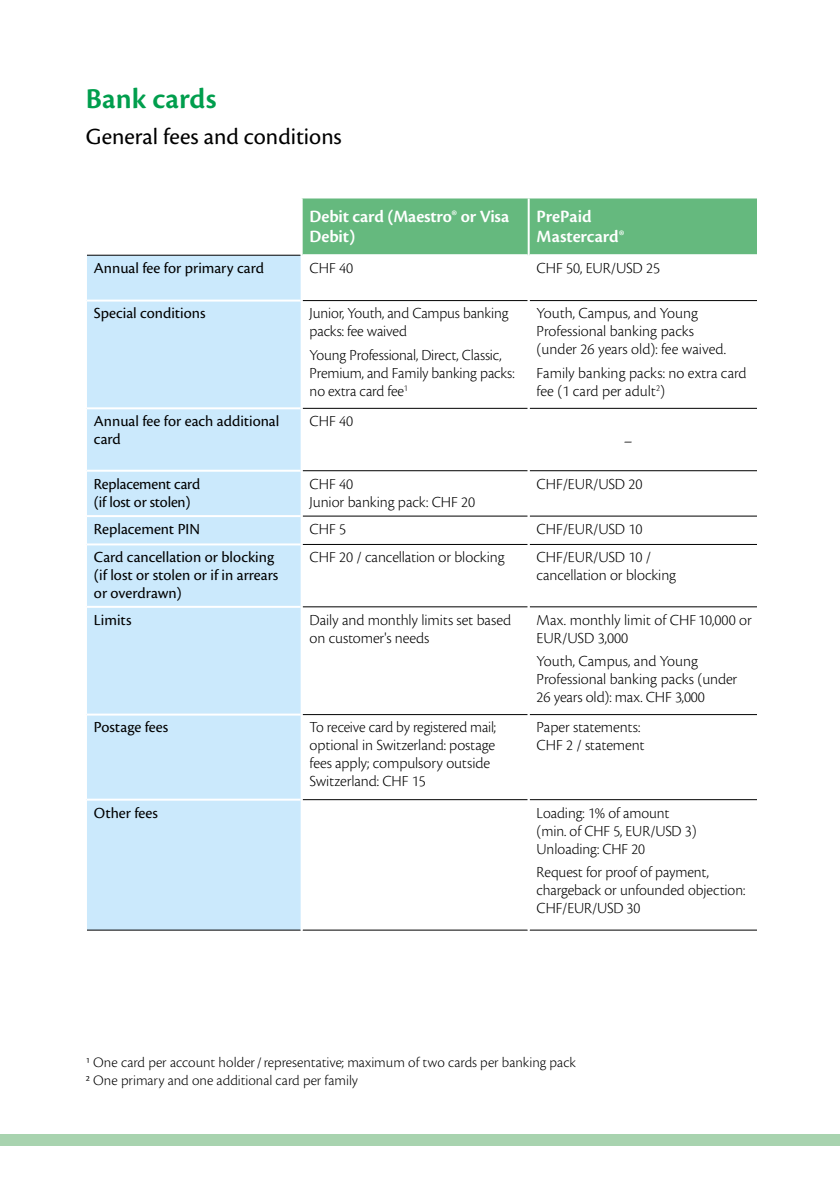
<style>
.page{position:relative;width:840px;height:1191px;background:#fff}
.page>*{position:absolute;margin:0;border:0;box-sizing:border-box;transform-origin:0 0}
.t1{font:600 30px "Cronos Pro";color:#009e4d}
.t2{font:24px "Cronos Pro";color:#000}
.t3{font:600 18px/20px "Cronos Pro";letter-spacing:-.005em;color:#fff}
.t4{font:300 16px/18px "Cronos Pro";letter-spacing:-.005em;color:#000}
.t5{font:16px/18px "Cronos Pro";color:#000}
.t6{font:300 15px/18px "Cronos Pro";color:#000}
</style>
<div class="page">
<div style="left:0;top:1134px;width:839px;height:11px;background:#a8d3af"></div>
<div style="left:302px;top:198px;width:455px;height:56px;background:#65b97e"></div>
<div style="left:87px;top:256px;width:213px;height:673px;background:#cbe9fc"></div>
<hr style="left:87px;top:255px;width:213px;height:1px;background:#000">
<hr style="left:302px;top:300px;width:225px;height:1px;background:#000">
<hr style="left:529px;top:300px;width:234px;height:1px;background:#000">
<hr style="left:302px;top:408px;width:225px;height:1px;background:#000">
<hr style="left:529px;top:408px;width:234px;height:1px;background:#000">
<hr style="left:302px;top:470px;width:225px;height:1px;background:#000">
<hr style="left:529px;top:470px;width:234px;height:1px;background:#000">
<hr style="left:302px;top:516px;width:225px;height:1px;background:#000">
<hr style="left:302px;top:544px;width:225px;height:1px;background:#000">
<hr style="left:529px;top:516px;width:234px;height:1px;background:#000">
<hr style="left:529px;top:544px;width:234px;height:1px;background:#000">
<hr style="left:302px;top:606px;width:225px;height:1px;background:#000">
<hr style="left:529px;top:606px;width:234px;height:1px;background:#000">
<hr style="left:302px;top:714px;width:225px;height:1px;background:#000">
<hr style="left:529px;top:714px;width:234px;height:1px;background:#000">
<hr style="left:302px;top:799px;width:225px;height:1px;background:#000">
<hr style="left:529px;top:799px;width:234px;height:1px;background:#000">
<hr style="left:302px;top:929px;width:225px;height:1px;background:#000">
<hr style="left:529px;top:929px;width:234px;height:1px;background:#000">
<hr style="left:87px;top:299px;width:213px;height:2px;background:#fff">
<hr style="left:87px;top:407px;width:213px;height:2px;background:#fff">
<hr style="left:87px;top:470px;width:213px;height:2px;background:#fff">
<hr style="left:87px;top:515px;width:213px;height:2px;background:#fff">
<hr style="left:87px;top:543px;width:213px;height:2px;background:#fff">
<hr style="left:87px;top:606px;width:213px;height:2px;background:#fff">
<hr style="left:87px;top:713px;width:213px;height:2px;background:#fff">
<hr style="left:87px;top:798px;width:213px;height:2px;background:#fff">
<hr style="left:87px;top:929px;width:213px;height:1px;background:#000">
<hr style="left:527px;top:198px;width:2px;height:57px;background:#fff">
<div style="left:757px;top:154px;width:82px;height:944px;background:#fff"></div>
<h1 class="t1" style="left:86px;top:82px;width:132px">Bank cards</h1>
<h2 class="t2" style="left:86px;top:123px;width:257px">General fees and conditions</h2>
<p class="t3" style="left:309px;top:207px;width:201px">Debit card (Maestro® or Visa<br>Debit)</p>
<p class="t3" style="left:536px;top:207px;width:89px">PrePaid<br>Mastercard®</p>
<p class="t5" style="left:94px;top:259px;width:171px">Annual fee for primary card</p>
<p class="t4" style="left:309px;top:259px;width:45px">CHF 40</p>
<p class="t4" style="left:536px;top:259px;width:125px">CHF 50, EUR/USD 25</p>
<p class="t5" style="left:94px;top:304px;width:113px">Special conditions</p>
<p class="t4" style="left:309px;top:304px;width:200px">Junior, Youth, and Campus banking packs: fee waived</p>
<p class="t4" style="left:309px;top:346px;width:206px">Young Professional, Direct, Classic,<br>Premium, and Family banking packs: no extra card fee<sup>1</sup></p>
<p class="t4" style="left:536px;top:304px;width:191px">Youth, Campus, and Young<br>Professional banking packs (under 26 years old): fee waived.</p>
<p class="t4" style="left:536px;top:364px;width:211px">Family banking packs: no extra card fee (1 card per adult<sup>2</sup>)</p>
<p class="t5" style="left:94px;top:412px;width:187px">Annual fee for each additional card</p>
<p class="t4" style="left:309px;top:412px;width:45px">CHF 40</p>
<p class="t4" style="left:623px;top:431px;width:10px">–</p>
<p class="t5" style="left:94px;top:474px;width:108px">Replacement card (if lost or stolen)</p>
<p class="t4" style="left:309px;top:474px;width:167px">CHF 40<br>Junior banking pack: CHF 20</p>
<p class="t4" style="left:536px;top:474px;width:107px">CHF/EUR/USD 20</p>
<p class="t5" style="left:94px;top:520px;width:107px">Replacement PIN</p>
<p class="t4" style="left:309px;top:520px;width:38px">CHF 5</p>
<p class="t4" style="left:536px;top:520px;width:107px">CHF/EUR/USD 10</p>
<p class="t5" style="left:94px;top:548px;width:186px">Card cancellation or blocking (if lost or stolen or if in arrears or overdrawn)</p>
<p class="t4" style="left:309px;top:548px;width:196px">CHF 20 / cancellation or blocking</p>
<p class="t4" style="left:536px;top:548px;width:141px">CHF/EUR/USD 10 / cancellation or blocking</p>
<p class="t5" style="left:94px;top:611px;width:39px">Limits</p>
<p class="t4" style="left:309px;top:610px;width:203px">Daily and monthly limits set based on customer's needs</p>
<p class="t4" style="left:536px;top:610px;width:217px">Max. monthly limit of CHF 10,000 or<br>EUR/USD 3,000</p>
<p class="t4" style="left:536px;top:652px;width:202px">Youth, Campus, and Young<br>Professional banking packs (under<br>26 years old): max. CHF 3,000</p>
<p class="t5" style="left:94px;top:718px;width:76px">Postage fees</p>
<p class="t4" style="left:309px;top:718px;width:188px">To receive card by registered mail; optional in Switzerland: postage fees apply; compulsory outside<br>Switzerland: CHF 15</p>
<p class="t4" style="left:536px;top:718px;width:109px">Paper statements:<br>CHF 2 / statement</p>
<p class="t5" style="left:94px;top:803px;width:66px">Other fees</p>
<p class="t4" style="left:536px;top:803px;width:161px">Loading: 1% of amount (min. of CHF 5, EUR/USD 3)<br>Unloading: CHF 20</p>
<p class="t4" style="left:536px;top:863px;width:210px">Request for proof of payment, chargeback or unfounded objection:<br>CHF/EUR/USD 30</p>
<p class="t6" style="left:86px;top:1052px;width:491px">1 One card per account holder/representative; maximum of two cards per banking pack<br>2 One primary and one additional card per family</p>
</div>
